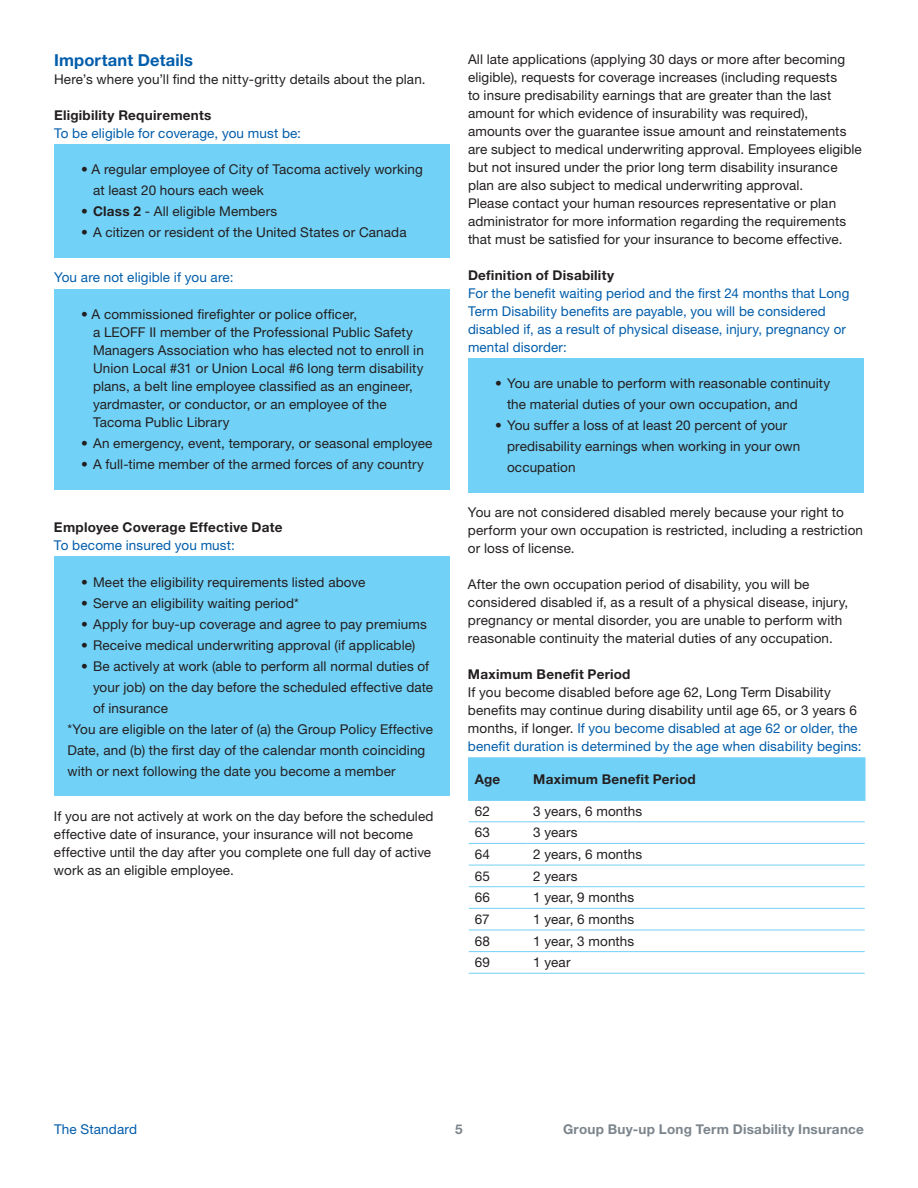
<style>
.page{position:relative;width:918px;height:1188px;background:#fff}
.page>*{position:absolute;margin:0;border:0;box-sizing:border-box;transform-origin:0 0}
.COPY{font:700 16.5px "Helvetica Neue LT Std";letter-spacing:.01em;color:#015dab}
.COPY-2{font:13.5px/18px "Helvetica Neue LT Std";letter-spacing:.01em;color:#231f20}
.Details_Bullets{font:13.5px/21px "Helvetica Neue LT Std";letter-spacing:.01em;color:#231f20}
.COPY-3{font:13.5px/18px "Helvetica Neue LT Std";letter-spacing:.01em;color:#015dab}
.COPY-4{font:700 13.5px "Helvetica Neue LT Std";letter-spacing:.02em;color:#231f20}
.t1{font:700 13.5px "Helvetica Neue LT Std";letter-spacing:.02em;color:#7c858c}
.s1{font-weight:700}
.s2{color:#015dab}
</style>
<div class="page">
<div style="left:54px;top:145px;width:396px;height:113px;background:#72d1f6"></div>
<div style="left:54px;top:289px;width:396px;height:200px;background:#72d1f6"></div>
<div style="left:54px;top:557px;width:396px;height:239px;background:#72d1f6"></div>
<div style="left:468px;top:358px;width:396px;height:135px;background:#72d1f6"></div>
<div style="left:470px;top:759px;width:394px;height:40px;background:#72d1f6"></div>
<hr style="left:469px;top:821px;width:58px;height:1px;background:#72d1f6">
<hr style="left:527px;top:821px;width:338px;height:1px;background:#72d1f6">
<hr style="left:469px;top:843px;width:58px;height:1px;background:#72d1f6">
<hr style="left:527px;top:843px;width:338px;height:1px;background:#72d1f6">
<hr style="left:469px;top:865px;width:58px;height:1px;background:#72d1f6">
<hr style="left:527px;top:865px;width:338px;height:1px;background:#72d1f6">
<hr style="left:469px;top:886px;width:58px;height:1px;background:#72d1f6">
<hr style="left:527px;top:886px;width:338px;height:1px;background:#72d1f6">
<hr style="left:469px;top:908px;width:58px;height:1px;background:#72d1f6">
<hr style="left:527px;top:908px;width:338px;height:1px;background:#72d1f6">
<hr style="left:469px;top:930px;width:58px;height:1px;background:#72d1f6">
<hr style="left:527px;top:930px;width:338px;height:1px;background:#72d1f6">
<hr style="left:469px;top:951px;width:58px;height:1px;background:#72d1f6">
<hr style="left:527px;top:951px;width:338px;height:1px;background:#72d1f6">
<hr style="left:469px;top:973px;width:58px;height:1px;background:#72d1f6">
<hr style="left:527px;top:973px;width:338px;height:1px;background:#72d1f6">
<hr style="left:468px;top:757px;width:59px;height:2px;background:#72d1f6">
<hr style="left:468px;top:759px;width:2px;height:40px;background:#72d1f6">
<hr style="left:527px;top:757px;width:339px;height:2px;background:#72d1f6">
<hr style="left:864px;top:759px;width:2px;height:40px;background:#72d1f6">
<hr style="left:468px;top:799px;width:59px;height:2px;background:#72d1f6">
<hr style="left:527px;top:799px;width:339px;height:2px;background:#72d1f6">
<p class="COPY" style="left:54px;top:50px;width:141px">Important Details</p>
<p class="COPY-2" style="left:54px;top:70px;width:373px">Here’s where you’ll find the nitty-gritty details about the plan.</p>
<p class="COPY-4" style="left:54px;top:107px;width:159px">Eligibility Requirements</p>
<p class="COPY-3" style="left:54px;top:124px;width:249px">To be eligible for coverage, you must be:</p>
<p class="Details_Bullets" style="left:93px;top:159px;width:331px;text-indent:-12px">• A regular employee of City of Tacoma actively working at least 20 hours each week</p>
<p class="Details_Bullets" style="left:81px;top:201px;width:198px">• <span class="s1">Class 2</span> - All eligible Members</p>
<p class="Details_Bullets" style="left:81px;top:222px;width:327px">• A citizen or resident of the United States or Canada</p>
<p class="COPY-3" style="left:54px;top:268px;width:181px">You are not eligible if you are:</p>
<p class="Details_Bullets" style="left:93px;top:305px;width:332px;line-height:18px;text-indent:-12px">• A commissioned firefighter or police officer,<br>a LEOFF II member of the Professional Public Safety Managers Association who has elected not to enroll in Union Local #31 or Union Local #6 long term disability plans, a belt line employee classified as an engineer, yardmaster, or conductor, or an employee of the Tacoma Public Library</p>
<p class="Details_Bullets" style="left:81px;top:433px;width:353px">• An emergency, event, temporary, or seasonal employee</p>
<p class="Details_Bullets" style="left:81px;top:454px;width:344px">• A full-time member of the armed forces of any country</p>
<p class="COPY-4" style="left:54px;top:519px;width:230px">Employee Coverage Effective Date</p>
<p class="COPY-3" style="left:54px;top:536px;width:182px">To become insured you must:</p>
<p class="Details_Bullets" style="left:81px;top:571px;width:286px">• Meet the eligibility requirements listed above</p>
<p class="Details_Bullets" style="left:81px;top:592px;width:219px">• Serve an eligibility waiting period*</p>
<p class="Details_Bullets" style="left:81px;top:613px;width:347px">• Apply for buy-up coverage and agree to pay premiums</p>
<p class="Details_Bullets" style="left:81px;top:634px;width:336px">• Receive medical underwriting approval (if applicable)</p>
<p class="Details_Bullets" style="left:93px;top:655px;width:342px;text-indent:-12px">• Be actively at work (able to perform all normal duties of your job) on the day before the scheduled effective date of insurance</p>
<p class="Details_Bullets" style="left:67px;top:718px;width:367px">*You are eligible on the later of (a) the Group Policy Effective<br>Date, and (b) the first day of the calendar month coinciding with or next following the date you become a member</p>
<p class="COPY-2" style="left:54px;top:807px;width:381px">If you are not actively at work on the day before the scheduled effective date of insurance, your insurance will not become effective until the day after you complete one full day of active work as an eligible employee.</p>
<p class="COPY-2" style="left:468px;top:50px;width:395px">All late applications (applying 30 days or more after becoming eligible), requests for coverage increases (including requests<br>to insure predisability earnings that are greater than the last amount for which evidence of insurability was required), amounts over the guarantee issue amount and reinstatements are subject to medical underwriting approval. Employees eligible but not insured under the prior long term disability insurance plan are also subject to medical underwriting approval.<br>Please contact your human resources representative or plan administrator for more information regarding the requirements that must be satisfied for your insurance to become effective.</p>
<p class="COPY-4" style="left:468px;top:266px;width:148px">Definition of Disability</p>
<p class="COPY-3" style="left:468px;top:284px;width:383px">For the benefit waiting period and the first 24 months that Long Term Disability benefits are payable, you will be considered disabled if, as a result of physical disease, injury, pregnancy or mental disorder:</p>
<p class="Details_Bullets" style="left:507px;top:373px;width:325px;text-indent:-12px">• You are unable to perform with reasonable continuity the material duties of your own occupation, and</p>
<p class="Details_Bullets" style="left:507px;top:415px;width:295px;text-indent:-12px">• You suffer a loss of at least 20 percent of your predisability earnings when working in your own occupation</p>
<p class="COPY-2" style="left:468px;top:503px;width:397px">You are not considered disabled merely because your right to perform your own occupation is restricted, including a restriction or loss of license.</p>
<p class="COPY-2" style="left:468px;top:575px;width:382px">After the own occupation period of disability, you will be considered disabled if, as a result of a physical disease, injury, pregnancy or mental disorder, you are unable to perform with reasonable continuity the material duties of any occupation.</p>
<p class="COPY-4" style="left:468px;top:666px;width:164px">Maximum Benefit Period</p>
<p class="COPY-2" style="left:468px;top:683px;width:395px">If you become disabled before age 62, Long Term Disability benefits may continue during disability until age 65, or 3 years 6 months, if longer. <span class="s2">If you become disabled at age 62 or older, the benefit duration is determined by the age when disability begins:</span></p>
<p class="COPY-4" style="left:475px;top:771px;width:27px">Age</p>
<p class="COPY-4" style="left:533px;top:771px;width:164px">Maximum Benefit Period</p>
<p class="COPY-2" style="left:475px;top:802px;width:17px">62</p>
<p class="COPY-2" style="left:533px;top:802px;width:111px">3 years, 6 months</p>
<p class="COPY-2" style="left:475px;top:823px;width:17px">63</p>
<p class="COPY-2" style="left:533px;top:823px;width:46px">3 years</p>
<p class="COPY-2" style="left:475px;top:845px;width:17px">64</p>
<p class="COPY-2" style="left:533px;top:845px;width:111px">2 years, 6 months</p>
<p class="COPY-2" style="left:475px;top:867px;width:17px">65</p>
<p class="COPY-2" style="left:533px;top:867px;width:46px">2 years</p>
<p class="COPY-2" style="left:475px;top:888px;width:17px">66</p>
<p class="COPY-2" style="left:533px;top:888px;width:103px">1 year, 9 months</p>
<p class="COPY-2" style="left:475px;top:910px;width:16px">67</p>
<p class="COPY-2" style="left:533px;top:910px;width:103px">1 year, 6 months</p>
<p class="COPY-2" style="left:475px;top:932px;width:17px">68</p>
<p class="COPY-2" style="left:533px;top:932px;width:103px">1 year, 3 months</p>
<p class="COPY-2" style="left:475px;top:953px;width:17px">69</p>
<p class="COPY-2" style="left:533px;top:953px;width:39px">1 year</p>
<p class="COPY-3" style="left:54px;top:1120px;width:85px">The Standard</p>
<p class="t1" style="left:455px;top:1121px;width:9px">5</p>
<p class="t1" style="left:563px;top:1121px;width:302px">Group Buy-up Long Term Disability Insurance</p>
</div>
